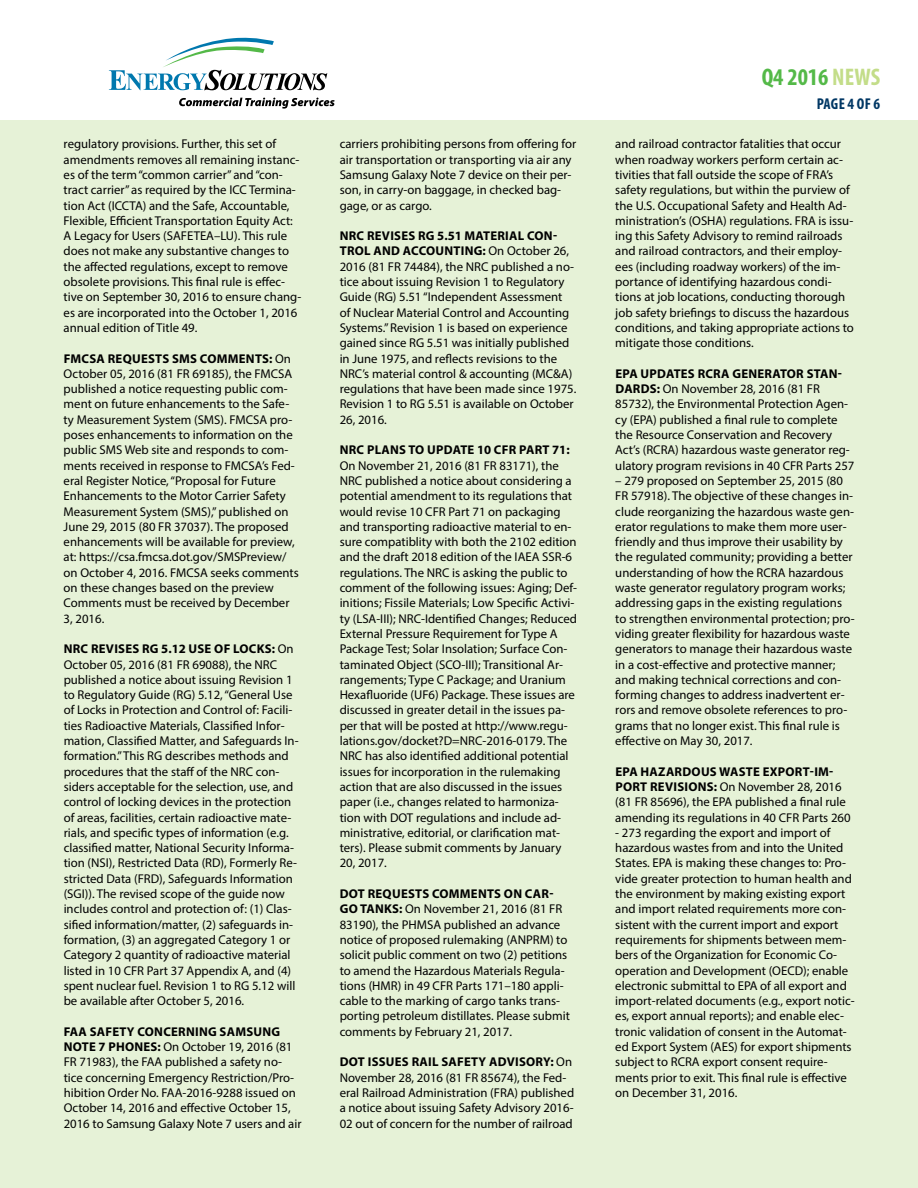
<style>
.page{position:relative;width:918px;height:1188px;background:#fff}
.page>*{position:absolute;margin:0;border:0;box-sizing:border-box;transform-origin:0 0}
.t1{font:700 condensed 24.15px "Myriad Pro";color:#54b948}
.t2{font:700 condensed 15.75px "Myriad Pro";letter-spacing:.01em;color:#003764}
.t3{font:12.75px/15.3px "Myriad Pro";color:#000}
.t4{font:700 12.75px "Myriad Pro";letter-spacing:.02em;color:#000}
.s1{font-weight:700}
.s2{color:#c3dd89}
</style>
<div class="page">
<div style="left:0;top:120px;width:918px;height:1068px;background:#e6f2d7"></div>
<svg style="left:109px;top:37px;width:218px;height:53px"></svg>
<svg style="left:179px;top:98px;width:156px;height:11px"></svg>
<p class="t3" style="left:64px;top:136px;width:239px">regulatory provisions. Further, this set of amendments removes all remaining instanc&shy;es of the term “common carrier” and “con&shy;tract carrier” as required by the ICC Termina&shy;tion Act (ICCTA) and the Safe, Accountable, Flexible, Efficient Transportation Equity Act:<br>A Legacy for Users (SAFETEA–LU). This rule does not make any substantive changes to the affected regulations, except to remove obsolete provisions. This final rule is effec&shy;tive on September 30, 2016 to ensure chang&shy;es are incorporated into the October 1, 2016 annual edition of Title 49.</p>
<p class="t3" style="left:64px;top:350px;width:237px"><span class="s1">FMCSA REQUESTS SMS COMMENTS:</span> On October 05, 2016 (81 FR 69185), the FMCSA published a notice requesting public com&shy;ment on future enhancements to the Safe&shy;ty Measurement System (SMS). FMCSA pro&shy;poses enhancements to information on the public SMS Web site and responds to com&shy;ments received in response to FMCSA’s Fed&shy;eral Register Notice, “Proposal for Future Enhancements to the Motor Carrier Safety Measurement System (SMS),” published on June 29, 2015 (80 FR 37037). The proposed enhancements will be available for preview, at: https://csa.fmcsa.dot.gov/SMSPreview/ on October 4, 2016. FMCSA seeks comments on these changes based on the preview Comments must be received by December 3, 2016.</p>
<p class="t3" style="left:64px;top:641px;width:236px"><span class="s1">NRC REVISES RG 5.12 USE OF LOCKS:</span> On October 05, 2016 (81 FR 69088), the NRC published a notice about issuing Revision 1 to Regulatory Guide (RG) 5.12, “General Use of Locks in Protection and Control of: Facili&shy;ties Radioactive Materials, Classified Infor&shy;mation, Classified Matter, and Safeguards In&shy;formation.” This RG describes methods and procedures that the staff of the NRC con&shy;siders acceptable for the selection, use, and control of locking devices in the protection of areas, facilities, certain radioactive mate&shy;rials, and specific types of information (e.g. classified matter, National Security Informa&shy;tion (NSI), Restricted Data (RD), Formerly Re&shy;stricted Data (FRD), Safeguards Information (SGI)). The revised scope of the guide now includes control and protection of: (1) Clas&shy;sified information/matter, (2) safeguards in&shy;formation, (3) an aggregated Category 1 or Category 2 quantity of radioactive material listed in 10 CFR Part 37 Appendix A, and (4) spent nuclear fuel. Revision 1 to RG 5.12 will be available after October 5, 2016.</p>
<p class="t3" style="left:64px;top:1024px;width:239px"><span class="s1">FAA SAFETY CONCERNING SAMSUNG NOTE 7 PHONES:</span> On October 19, 2016 (81<br>FR 71983), the FAA published a safety no&shy;tice concerning Emergency Restriction/Pro&shy;hibition Order No. FAA-2016-9288 issued on October 14, 2016 and effective October 15, 2016 to Samsung Galaxy Note 7 users and air</p>
<p class="t3" style="left:340px;top:136px;width:238px">carriers prohibiting persons from offering for air transportation or transporting via air any Samsung Galaxy Note 7 device on their per&shy;son, in carry-on baggage, in checked bag&shy;gage, or as cargo.</p>
<p class="t3" style="left:340px;top:228px;width:238px"><span class="s1">NRC REVISES RG 5.51 MATERIAL CON-TROL AND ACCOUNTING:</span> On October 26, 2016 (81 FR 74484), the NRC published a no&shy;tice about issuing Revision 1 to Regulatory Guide (RG) 5.51 “Independent Assessment<br>of Nuclear Material Control and Accounting Systems.” Revision 1 is based on experience gained since RG 5.51 was initially published in June 1975, and reflects revisions to the NRC’s material control &amp; accounting (MC&amp;A) regulations that have been made since 1975.<br>Revision 1 to RG 5.51 is available on October 26, 2016.</p>
<p class="t4" style="left:340px;top:442px;width:231px">NRC PLANS TO UPDATE 10 CFR PART 71:</p>
<p class="t3" style="left:340px;top:458px;width:239px">On November 21, 2016 (81 FR 83171), the NRC published a notice about considering a potential amendment to its regulations that would revise 10 CFR Part 71 on packaging and transporting radioactive material to en&shy;sure compatiblity with both the 2102 edition and the draft 2018 edition of the IAEA SSR-6 regulations. The NRC is asking the public to comment of the following issues: Aging; Def&shy;initions; Fissile Materials; Low Specific Activi&shy;ty (LSA-III); NRC-Identified Changes; Reduced External Pressure Requirement for Type A Package Test; Solar Insolation; Surface Con&shy;taminated Object (SCO-III); Transitional Ar&shy;rangements; Type C Package; and Uranium Hexafluoride (UF6) Package. These issues are discussed in greater detail in the issues pa&shy;per that will be posted at http://www.regu&shy;lations.gov/docket?D=NRC-2016-0179. The NRC has also identified additional potential issues for incorporation in the rulemaking action that are also discussed in the issues paper (i.e., changes related to harmoniza&shy;tion with DOT regulations and include ad&shy;ministrative, editorial, or clarification mat&shy;ters). Please submit comments by January 20, 2017.</p>
<p class="t3" style="left:340px;top:886px;width:232px"><span class="s1">DOT REQUESTS COMMENTS ON CAR-GO TANKS:</span> On November 21, 2016 (81 FR 83190), the PHMSA published an advance notice of proposed rulemaking (ANPRM) to solicit public comment on two (2) petitions to amend the Hazardous Materials Regula&shy;tions (HMR) in 49 CFR Parts 171–180 appli&shy;cable to the marking of cargo tanks trans&shy;porting petroleum distillates. Please submit comments by February 21, 2017.</p>
<p class="t3" style="left:340px;top:1054px;width:236px"><span class="s1">DOT ISSUES RAIL SAFETY ADVISORY:</span> On November 28, 2016 (81 FR 85674), the Fed&shy;eral Railroad Administration (FRA) published a notice about issuing Safety Advisory 2016- 02 out of concern for the number of railroad</p>
<h1 class="t1" style="left:762px;top:62px;width:120px">Q4 2016 <span class="s2">NEWS</span></h1>
<p class="t2" style="left:817px;top:93px;width:65px">PAGE 4 OF 6</p>
<p class="t3" style="left:615px;top:136px;width:240px">and railroad contractor fatalities that occur when roadway workers perform certain ac&shy;tivities that fall outside the scope of FRA’s safety regulations, but within the purview of the U.S. Occupational Safety and Health Ad&shy;ministration’s (OSHA) regulations. FRA is issu&shy;ing this Safety Advisory to remind railroads and railroad contractors, and their employ&shy;ees (including roadway workers) of the im&shy;portance of identifying hazardous condi&shy;tions at job locations, conducting thorough job safety briefings to discuss the hazardous conditions, and taking appropriate actions to mitigate those conditions.</p>
<p class="t3" style="left:615px;top:366px;width:241px"><span class="s1">EPA UPDATES RCRA GENERATOR STAN-DARDS:</span> On November 28, 2016 (81 FR 85732), the Environmental Protection Agen&shy;cy (EPA) published a final rule to complete the Resource Conservation and Recovery Act’s (RCRA) hazardous waste generator reg&shy;ulatory program revisions in 40 CFR Parts 257</p>
<p class="t3" style="left:615px;top:473px;width:241px">– 279 proposed on September 25, 2015 (80<br>FR 57918). The objective of these changes in&shy;clude reorganizing the hazardous waste gen&shy;erator regulations to make them more user&shy;friendly and thus improve their usability by the regulated community; providing a better understanding of how the RCRA hazardous waste generator regulatory program works; addressing gaps in the existing regulations to strengthen environmental protection; pro&shy;viding greater flexibility for hazardous waste generators to manage their hazardous waste in a cost-effective and protective manner; and making technical corrections and con&shy;forming changes to address inadvertent er&shy;rors and remove obsolete references to pro&shy;grams that no longer exist. This final rule is effective on May 30, 2017.</p>
<p class="t3" style="left:615px;top:764px;width:237px"><span class="s1">EPA HAZARDOUS WASTE EXPORT-IM-PORT REVISIONS:</span> On November 28, 2016 (81 FR 85696), the EPA published a final rule amending its regulations in 40 CFR Parts 260</p>
<p class="t3" style="left:615px;top:825px;width:241px">- 273 regarding the export and import of hazardous wastes from and into the United States. EPA is making these changes to: Pro&shy;vide greater protection to human health and the environment by making existing export and import related requirements more con&shy;sistent with the current import and export requirements for shipments between mem&shy;bers of the Organization for Economic Co&shy;operation and Development (OECD); enable electronic submittal to EPA of all export and import-related documents (e.g., export notic&shy;es, export annual reports); and enable elec&shy;tronic validation of consent in the Automat&shy;ed Export System (AES) for export shipments subject to RCRA export consent require&shy;ments prior to exit. This final rule is effective on December 31, 2016.</p>
</div>
